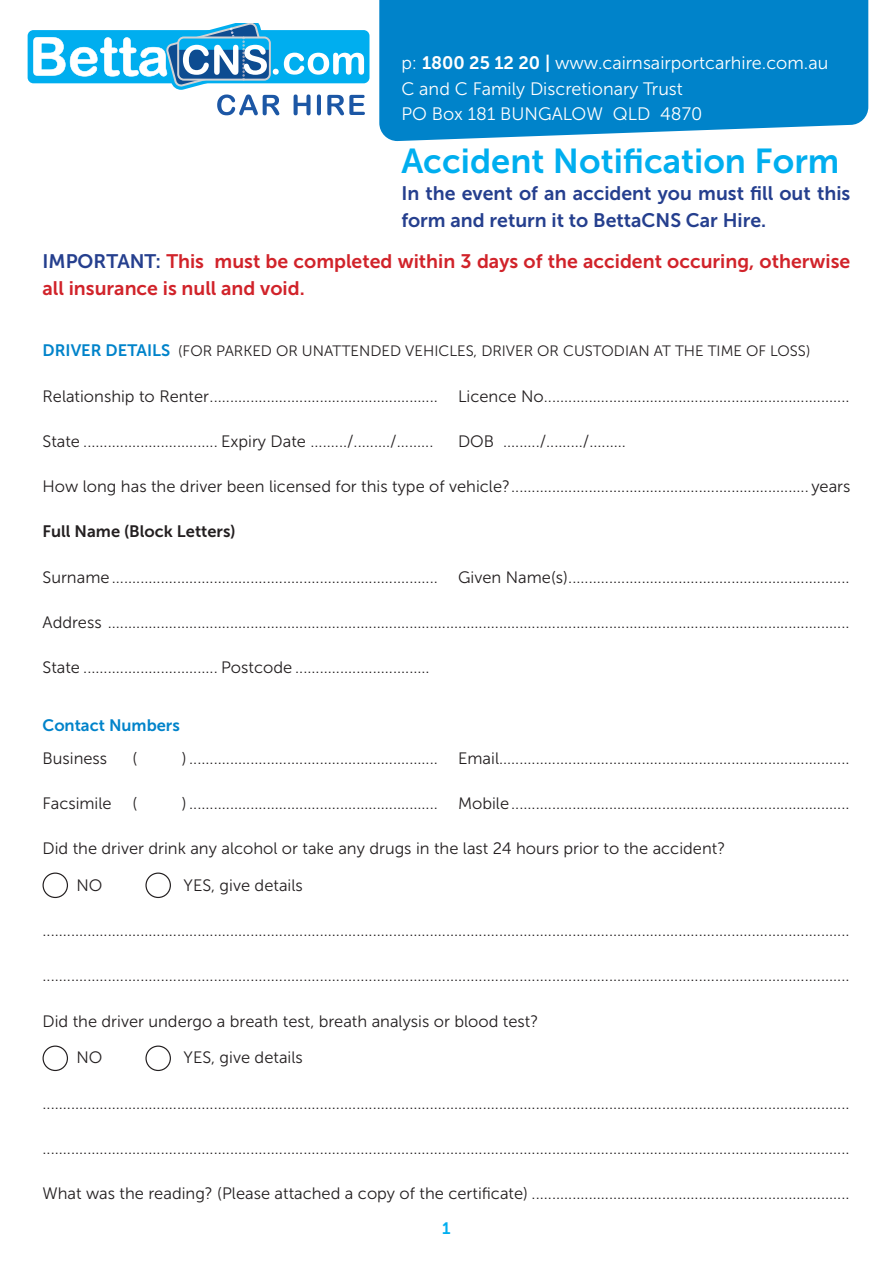
<style>
.page{position:relative;width:893px;height:1263px;background:#fff}
.page>*{position:absolute;margin:0;border:0;box-sizing:border-box;transform-origin:0 0}
.t1{font:34.5px "Museo Sans 700";color:#00aeef}
.t2{font:19.5px/27px "Museo Sans 700";color:#d1232a}
.t3{font:19.5px/27px "Museo Sans 700";color:#253f8e}
.t4{font:18px "Museo Sans 300";color:#fff}
.t5{font:16.5px "Museo Sans 300";color:#231f20}
.t6{font:16.5px "Museo Sans 700";color:#231f20}
.t7{font:16.5px "Museo Sans 700";color:#0083ca}
.t8{font:16.5px "Museo Sans 700";color:#00aeef}
.t9{font:15px "Museo Sans 300";color:#231f20}
.s1{font-family:"Museo Sans 700"}
.s2{color:#253f8e}
.s3{font-family:"Museo Sans 700";font-size:16.5px;color:#0083ca}
</style>
<div class="page">
<div style="left:379px;top:0;width:489px;height:141px;background:#0083ca"></div>
<div style="left:28px;top:30px;width:341px;height:53px;background:#00aeef;border-radius:6px"></div>
<svg style="left:33px;top:24px;width:332px;height:91px"></svg>
<div style="left:145px;top:872px;width:26px;height:26px;border:1px solid #231f20;border-radius:50%"></div>
<div style="left:145px;top:1045px;width:26px;height:26px;border:1px solid #231f20;border-radius:50%"></div>
<div style="left:43px;top:872px;width:25px;height:26px;border:1px solid #231f20;border-radius:50%"></div>
<div style="left:43px;top:1045px;width:25px;height:26px;border:1px solid #231f20;border-radius:50%"></div>
<p class="t4" style="left:401px;top:53px;width:428px">p: <span class="s1">1800 25 12 20 |</span> www.cairnsairportcarhire.com.au</p>
<p class="t4" style="left:401px;top:79px;width:283px">C and C Family Discretionary Trust</p>
<p class="t4" style="left:401px;top:105px;width:302px">PO Box 181 BUNGALOW QLD 4870</p>
<p class="t1" style="left:401px;top:142px;width:440px">Accident Notification Form</p>
<p class="t3" style="left:401px;top:180px;width:451px">In the event of an accident you must fill out this form and return it to BettaCNS Car Hire.</p>
<p class="t2" style="left:43px;top:248px;width:809px"><span class="s2">IMPORTANT:</span> This must be completed within 3 days of the accident occuring, otherwise all insurance is null and void.</p>
<p class="t9" style="left:43px;top:343px;width:769px"><span class="s3">DRIVER DETAILS</span> (FOR PARKED OR UNATTENDED VEHICLES, DRIVER OR CUSTODIAN AT THE TIME OF LOSS)</p>
<p class="t5" style="left:43px;top:387px;width:808px">Relationship to Renter........................................................ Licence No...........................................................................</p>
<p class="t5" style="left:43px;top:432px;width:392px">State ................................. Expiry Date ........./........./.........</p>
<p class="t5" style="left:458px;top:432px;width:169px">DOB ........./........./.........</p>
<p class="t5" style="left:43px;top:477px;width:809px">How long has the driver been licensed for this type of vehicle?......................................................................... years</p>
<p class="t6" style="left:43px;top:522px;width:195px">Full Name (Block Letters)</p>
<p class="t5" style="left:43px;top:568px;width:808px">Surname................................................................................ Given Name(s).....................................................................</p>
<p class="t5" style="left:43px;top:613px;width:808px">Address ......................................................................................................................................................................................</p>
<p class="t5" style="left:43px;top:658px;width:389px">State ................................. Postcode .................................</p>
<p class="t7" style="left:43px;top:716px;width:139px">Contact Numbers</p>
<p class="t5" style="left:43px;top:749px;width:66px">Business</p>
<p class="t5" style="left:133px;top:749px;width:6px">(</p>
<p class="t5" style="left:182px;top:749px;width:669px">) ............................................................. Email......................................................................................</p>
<p class="t5" style="left:43px;top:794px;width:71px">Facsimile</p>
<p class="t5" style="left:133px;top:794px;width:6px">(</p>
<p class="t5" style="left:182px;top:794px;width:669px">) ............................................................. Mobile...................................................................................</p>
<p class="t5" style="left:43px;top:839px;width:684px">Did the driver drink any alcohol or take any drugs in the last 24 hours prior to the accident?</p>
<p class="t5" style="left:77px;top:876px;width:28px">NO</p>
<p class="t5" style="left:184px;top:876px;width:121px">YES, give details</p>
<p class="t5" style="left:43px;top:922px;width:808px">......................................................................................................................................................................................................</p>
<p class="t5" style="left:43px;top:967px;width:808px">......................................................................................................................................................................................................</p>
<p class="t5" style="left:43px;top:1012px;width:497px">Did the driver undergo a breath test, breath analysis or blood test?</p>
<p class="t5" style="left:77px;top:1049px;width:28px">NO</p>
<p class="t5" style="left:184px;top:1049px;width:121px">YES, give details</p>
<p class="t5" style="left:43px;top:1094px;width:808px">......................................................................................................................................................................................................</p>
<p class="t5" style="left:43px;top:1139px;width:808px">......................................................................................................................................................................................................</p>
<p class="t5" style="left:43px;top:1185px;width:808px">What was the reading? (Please attached a copy of the certificate) ..............................................................................</p>
<p class="t8" style="left:442px;top:1219px;width:10px">1</p>
</div>
